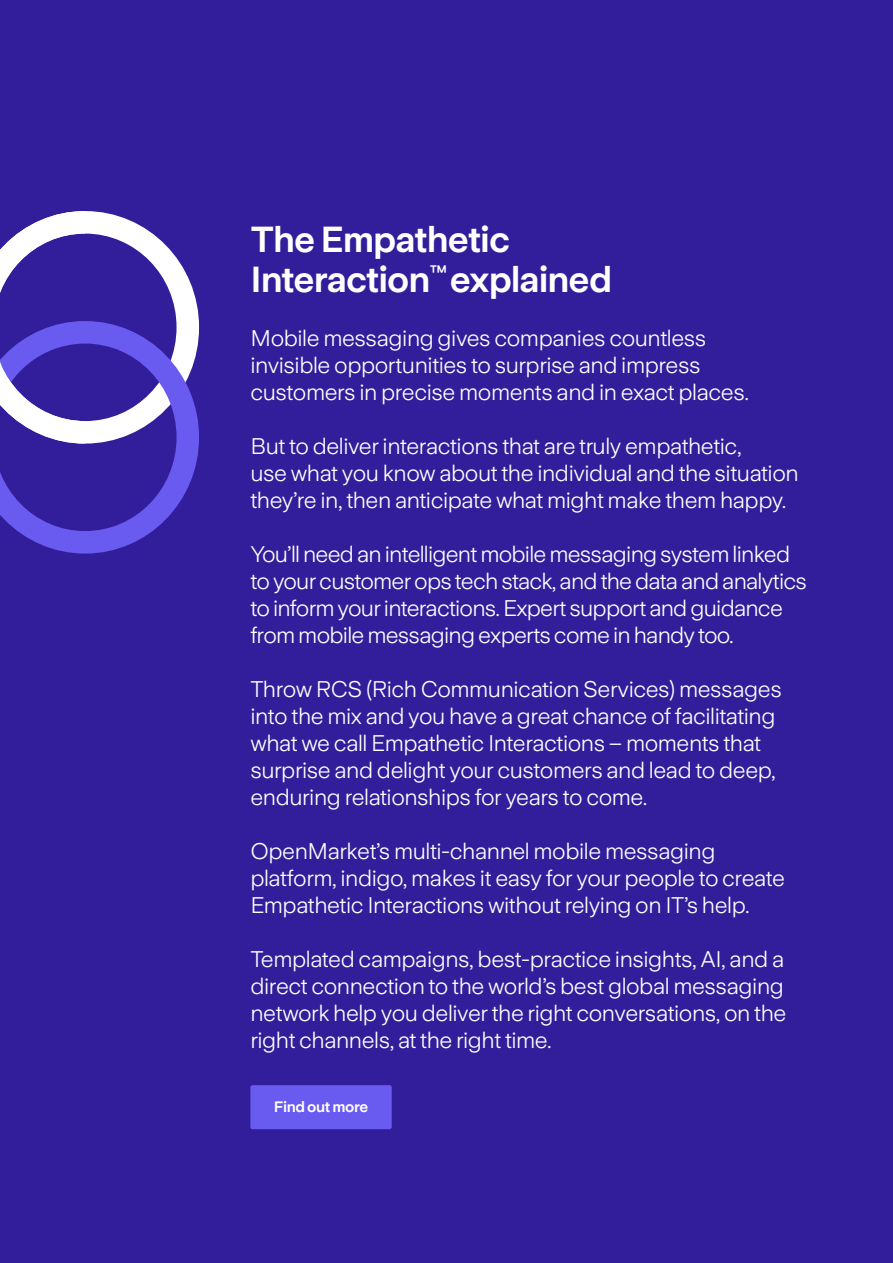
<style>
.page{position:relative;width:893px;height:1263px;background:#321e9b}
.page>*{position:absolute;margin:0;border:0;box-sizing:border-box;transform-origin:0 0}
.t1{font:36px/40.5px "Universal Sans 800";letter-spacing:-.025em;color:#fff}
.Large_body{font:22.5px/27px "Universal Sans 400";letter-spacing:-.02em;color:#fff}
.Button_text{font:15px "Universal Sans 800";letter-spacing:-.025em;color:#fff}
</style>
<div class="page">
<svg style="left:108px;top:213px;width:91px;height:108px"></svg>
<svg style="left:0;top:321px;width:199px;height:233px"></svg>
<svg style="left:0;top:211px;width:108px;height:244px"></svg>
<div style="left:250px;top:1085px;width:142px;height:44px;background:#695af0;border-radius:2px"></div>
<h2 class="t1" style="left:250px;top:219px;width:363px">The Empathetic<br>Interaction<sup>™</sup> explained</h2>
<p class="Large_body" style="left:250px;top:325px;width:500px">Mobile messaging gives companies countless invisible opportunities to surprise and impress customers in precise moments and in exact places.</p>
<p class="Large_body" style="left:250px;top:433px;width:550px">But to deliver interactions that are truly empathetic,<br>use what you know about the individual and the situation they’re in, then anticipate what might make them happy.</p>
<p class="Large_body" style="left:250px;top:541px;width:558px">You’ll need an intelligent mobile messaging system linked to your customer ops tech stack, and the data and analytics to inform your interactions. Expert support and guidance from mobile messaging experts come in handy too.</p>
<p class="Large_body" style="left:250px;top:676px;width:533px">Throw RCS (Rich Communication Services) messages into the mix and you have a great chance of facilitating what we call Empathetic Interactions – moments that surprise and delight your customers and lead to deep, enduring relationships for years to come.</p>
<p class="Large_body" style="left:250px;top:838px;width:536px">OpenMarket’s multi-channel mobile messaging platform, indigo, makes it easy for your people to create<br>Empathetic Interactions without relying on IT’s help.</p>
<p class="Large_body" style="left:250px;top:946px;width:537px;text-align:justify">Templated campaigns, best-practice insights, AI, and a direct connection to the world’s best global messaging network help you deliver the right conversations, on the right channels, at the right time.</p>
<p class="Button_text" style="left:274px;top:1098px;width:96px">Find out more</p>
</div>
